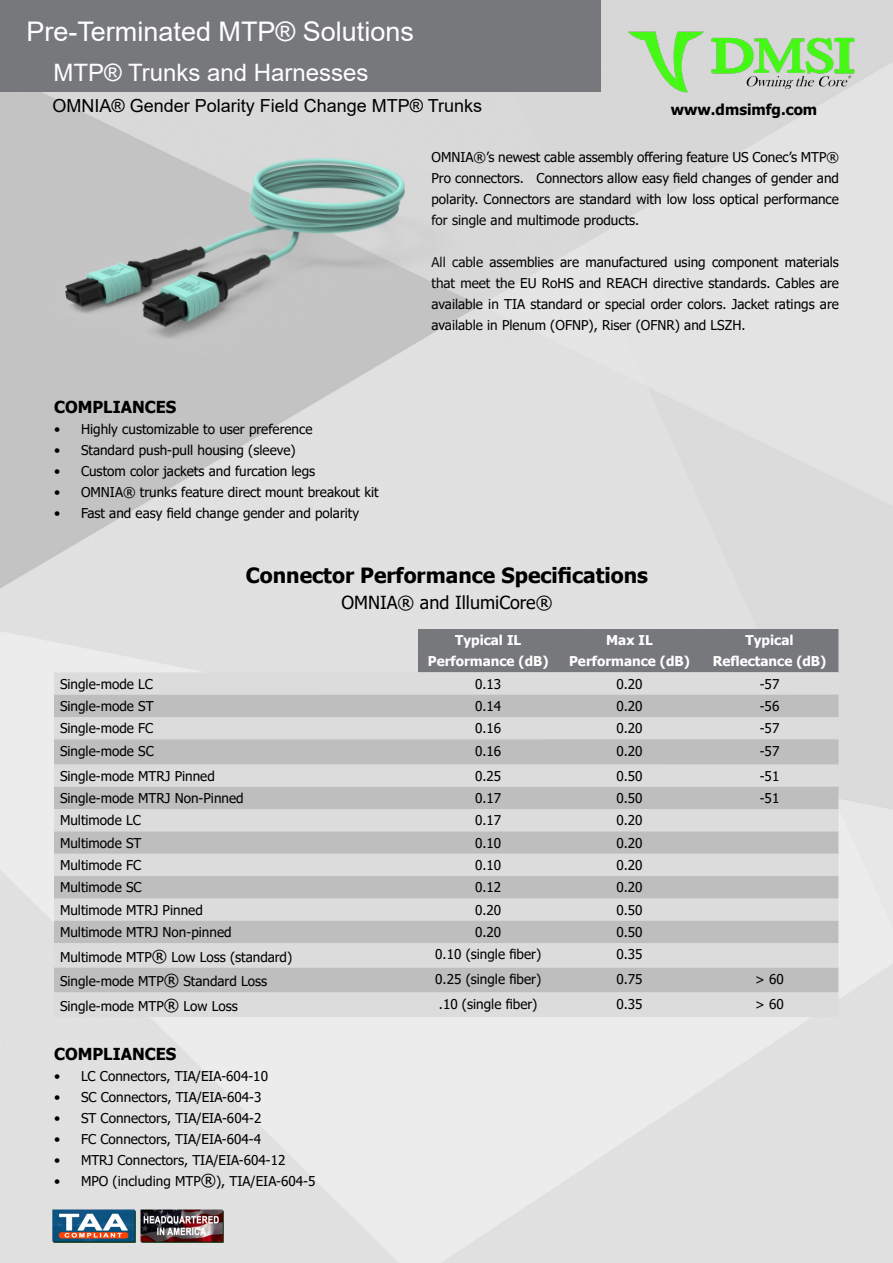
<style>
.page{position:relative;width:893px;height:1263px;background:#fff}
.page>*{position:absolute;margin:0;border:0;box-sizing:border-box;transform-origin:0 0}
.t1{font:27px "Arial";color:#fff}
.t2{font:24px "Arial";color:#fff}
.t3{font:700 21px "Tahoma";color:#000}
.t4{font:18px "Arial";color:#000}
.t5{font:18px "Tahoma";color:#000}
.t6{font:700 16.5px "Tahoma";color:#000}
.t7{font:700 15px "Tahoma";color:#000}
.t8{font:13.5px/21px "Tahoma";color:#000;text-align:justify}
.t9{font:700 13.5px/21px "Tahoma";color:#fff;text-align:center}
.s1{font-size:16.5px}
</style>
<div class="page">
<img style="left:0;top:0;width:893px;height:1263px">
<img style="left:625px;top:30px;width:233px;height:63px">
<div style="left:0;top:0;width:601px;height:92px;background:#77787b"></div>
<img style="left:52px;top:1209px;width:83px;height:34px">
<img style="left:140px;top:1209px;width:83px;height:34px">
<img style="left:0;top:92px;width:519px;height:281px">
<div style="left:418px;top:629px;width:420px;height:43px;background:#77787b"></div>
<div style="left:54px;top:672px;width:784px;height:345px;background:#dcdcdc"></div>
<div style="left:54px;top:695px;width:784px;height:22px;background:#bebebe"></div>
<div style="left:54px;top:739px;width:784px;height:25px;background:#bebebe"></div>
<div style="left:54px;top:787px;width:784px;height:22px;background:#bebebe"></div>
<svg style="left:54px;top:831px;width:784px;height:23px"></svg>
<div style="left:54px;top:876px;width:784px;height:22px;background:#bebebe"></div>
<div style="left:54px;top:921px;width:784px;height:22px;background:#bebebe"></div>
<div style="left:54px;top:968px;width:784px;height:24px;background:#bebebe"></div>
<h1 class="t1" style="left:26px;top:13px;width:389px">Pre-Terminated MTP® Solutions</h1>
<h2 class="t2" style="left:53px;top:56px;width:317px">MTP® Trunks and Harnesses</h2>
<h3 class="t4" style="left:52px;top:93px;width:431px">OMNIA® Gender Polarity Field Change MTP® Trunks</h3>
<p class="t8" style="left:431px;top:147px;width:409px">OMNIA®’s newest cable assembly offering feature US Conec’s MTP® Pro connectors. Connectors allow easy field changes of gender and polarity. Connectors are standard with low loss optical performance for single and multimode products.</p>
<p class="t8" style="left:431px;top:252px;width:409px">All cable assemblies are manufactured using component materials that meet the EU RoHS and REACH directive standards. Cables are available in TIA standard or special order colors. Jacket ratings are available in Plenum (OFNP), Riser (OFNR) and LSZH.</p>
<p class="t7" style="left:671px;top:99px;width:148px">www.dmsimfg.com</p>
<p class="t6" style="left:54px;top:395px;width:124px">COMPLIANCES</p>
<p class="t8" style="left:54px;top:419px;width:260px">• Highly customizable to user preference</p>
<p class="t8" style="left:54px;top:440px;width:243px">• Standard push-pull housing (sleeve)</p>
<p class="t8" style="left:54px;top:461px;width:263px">• Custom color jackets and furcation legs</p>
<p class="t8" style="left:54px;top:482px;width:326px">• OMNIA® trunks feature direct mount breakout kit</p>
<p class="t8" style="left:54px;top:503px;width:307px">• Fast and easy field change gender and polarity</p>
<p class="t3" style="left:246px;top:561px;width:404px">Connector Performance Specifications</p>
<p class="t5" style="left:341px;top:590px;width:212px">OMNIA® and IllumiCore®</p>
<p class="t9" style="left:428px;top:630px;width:122px">Typical IL<br>Performance (dB)</p>
<p class="t9" style="left:569px;top:630px;width:122px">Max IL<br>Performance (dB)</p>
<p class="t9" style="left:713px;top:630px;width:115px">Typical<br>Reflectance (dB)</p>
<p class="t8" style="left:60px;top:674px;width:94px">Single-mode LC</p>
<p class="t8" style="left:475px;top:674px;width:28px">0.13</p>
<p class="t8" style="left:616px;top:674px;width:28px">0.20</p>
<p class="t8" style="left:760px;top:674px;width:21px">-57</p>
<p class="t8" style="left:60px;top:696px;width:95px">Single-mode ST</p>
<p class="t8" style="left:475px;top:696px;width:28px">0.14</p>
<p class="t8" style="left:616px;top:696px;width:28px">0.20</p>
<p class="t8" style="left:760px;top:696px;width:21px">-56</p>
<p class="t8" style="left:60px;top:719px;width:95px">Single-mode FC</p>
<p class="t8" style="left:475px;top:719px;width:28px">0.16</p>
<p class="t8" style="left:616px;top:719px;width:28px">0.20</p>
<p class="t8" style="left:760px;top:719px;width:21px">-57</p>
<p class="t8" style="left:60px;top:741px;width:95px">Single-mode SC</p>
<p class="t8" style="left:475px;top:741px;width:28px">0.16</p>
<p class="t8" style="left:616px;top:741px;width:28px">0.20</p>
<p class="t8" style="left:760px;top:741px;width:21px">-57</p>
<p class="t8" style="left:60px;top:766px;width:156px">Single-mode MTRJ Pinned</p>
<p class="t8" style="left:475px;top:766px;width:28px">0.25</p>
<p class="t8" style="left:616px;top:766px;width:28px">0.50</p>
<p class="t8" style="left:760px;top:766px;width:21px">-51</p>
<p class="t8" style="left:60px;top:788px;width:185px">Single-mode MTRJ Non-Pinned</p>
<p class="t8" style="left:475px;top:788px;width:28px">0.17</p>
<p class="t8" style="left:616px;top:788px;width:28px">0.50</p>
<p class="t8" style="left:760px;top:788px;width:21px">-51</p>
<p class="t8" style="left:60px;top:811px;width:82px">Multimode LC</p>
<p class="t8" style="left:475px;top:811px;width:28px">0.17</p>
<p class="t8" style="left:616px;top:811px;width:28px">0.20</p>
<p class="t8" style="left:60px;top:833px;width:83px">Multimode ST</p>
<p class="t8" style="left:475px;top:833px;width:28px">0.10</p>
<p class="t8" style="left:616px;top:833px;width:28px">0.20</p>
<p class="t8" style="left:60px;top:855px;width:83px">Multimode FC</p>
<p class="t8" style="left:475px;top:855px;width:28px">0.10</p>
<p class="t8" style="left:616px;top:855px;width:28px">0.20</p>
<p class="t8" style="left:60px;top:878px;width:83px">Multimode SC</p>
<p class="t8" style="left:475px;top:878px;width:28px">0.12</p>
<p class="t8" style="left:616px;top:878px;width:28px">0.20</p>
<p class="t8" style="left:60px;top:900px;width:144px">Multimode MTRJ Pinned</p>
<p class="t8" style="left:475px;top:900px;width:28px">0.20</p>
<p class="t8" style="left:616px;top:900px;width:28px">0.50</p>
<p class="t8" style="left:60px;top:922px;width:173px">Multimode MTRJ Non-pinned</p>
<p class="t8" style="left:475px;top:922px;width:28px">0.20</p>
<p class="t8" style="left:616px;top:922px;width:28px">0.50</p>
<p class="t8" style="left:60px;top:947px;width:234px">Multimode MTP<span class="s1">®</span> Low Loss (standard)</p>
<p class="t8" style="left:435px;top:945px;width:107px">0.10 (single fiber)</p>
<p class="t8" style="left:616px;top:945px;width:28px">0.35</p>
<p class="t8" style="left:60px;top:972px;width:209px">Single-mode MTP<span class="s1">®</span> Standard Loss</p>
<p class="t8" style="left:435px;top:969px;width:107px">0.25 (single fiber)</p>
<p class="t8" style="left:617px;top:969px;width:27px">0.75</p>
<p class="t8" style="left:755px;top:969px;width:30px">&gt; 60</p>
<p class="t8" style="left:60px;top:996px;width:179px">Single-mode MTP<span class="s1">®</span> Low Loss</p>
<p class="t8" style="left:439px;top:994px;width:100px">.10 (single fiber)</p>
<p class="t8" style="left:616px;top:994px;width:28px">0.35</p>
<p class="t8" style="left:755px;top:994px;width:30px">&gt; 60</p>
<p class="t6" style="left:54px;top:1042px;width:124px">COMPLIANCES</p>
<p class="t8" style="left:54px;top:1066px;width:216px">• LC Connectors, TIA/EIA-604-10</p>
<p class="t8" style="left:54px;top:1087px;width:209px">• SC Connectors, TIA/EIA-604-3</p>
<p class="t8" style="left:54px;top:1108px;width:209px">• ST Connectors, TIA/EIA-604-2</p>
<p class="t8" style="left:54px;top:1129px;width:209px">• FC Connectors, TIA/EIA-604-4</p>
<p class="t8" style="left:54px;top:1150px;width:233px">• MTRJ Connectors, TIA/EIA-604-12</p>
<p class="t8" style="left:54px;top:1171px;width:263px">• MPO (including MTP<span class="s1">®</span>), TIA/EIA-604-5</p>
</div>
